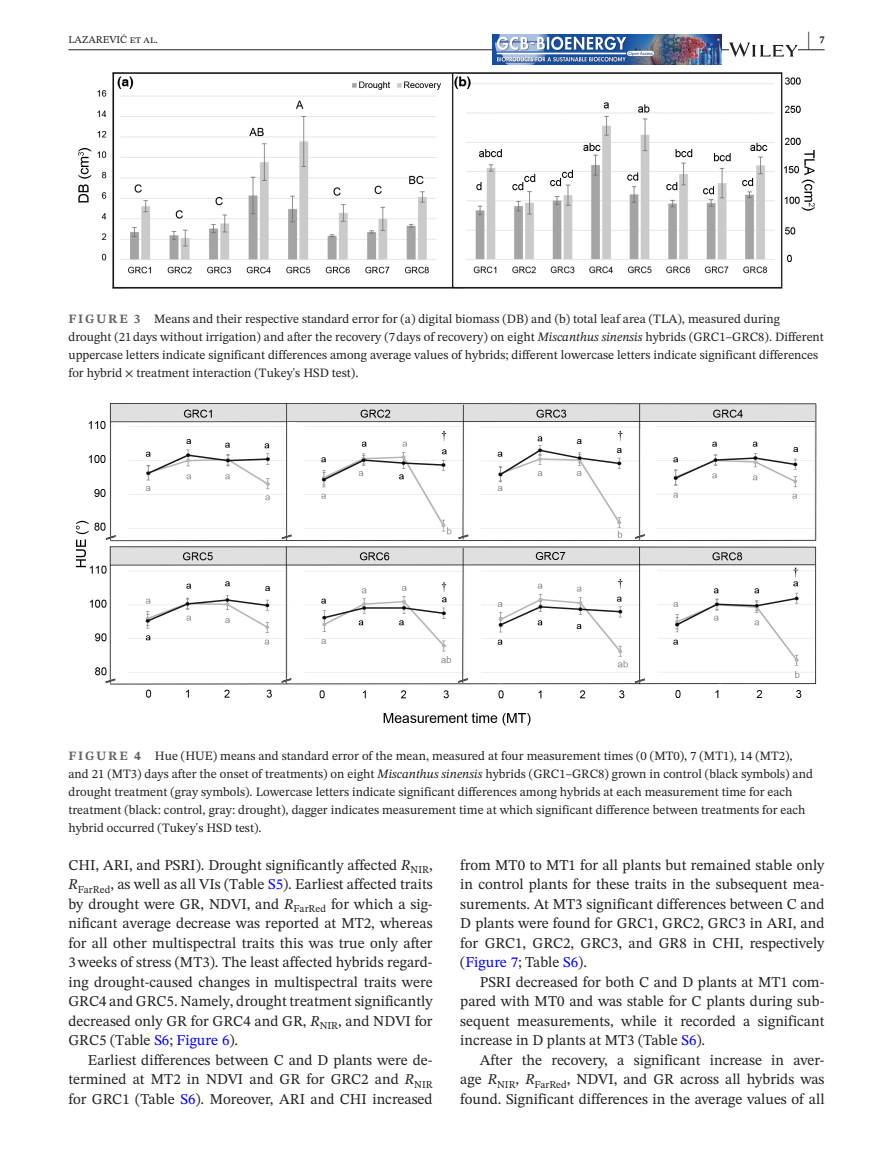
<style>
.page{position:relative;width:893px;height:1174px;background:#fff}
.page>*{position:absolute;margin:0;border:0;box-sizing:border-box;transform-origin:0 0}
.t1{font:700 21px "STIX Two Text";color:#231f20;scale:.42 1}
.t2{font:15px/19.5px "STIX Two Text";color:#231f20;text-align:justify}
.t3{font:12.75px/18px "STIX Two Text";color:#231f20}
.t4{font:10.5px "STIX Two Text";color:#231f20}
.t5{font:700 10.5px "STIX Two Text";color:#231f20}
.s1{font-weight:700;color:#636366}
.s2{font-style:italic}
.s3{font-family:"STIX"}
.s4{color:#00f}
</style>
<div class="page">
<hr style="left:68px;top:49px;width:756px;height:1px;background:#231f20">
<img style="left:492px;top:35px;width:229px;height:30px">
<svg style="left:729px;top:43px;width:69px;height:14px"></svg>
<img style="left:78px;top:72px;width:737px;height:217px">
<img style="left:76px;top:403px;width:741px;height:323px">
<h1 class="t1" style="left:807px;top:24px;width:8px">|</h1>
<p class="t4" style="left:68px;top:32px;width:91px">LAZAREVIĆ et al.</p>
<p class="t5" style="left:819px;top:32px;width:7px">7</p>
<p class="t3" style="left:68px;top:309px;width:757px"><span class="s1">FIGURE 3</span> Means and their respective standard error for (a) digital biomass (DB) and (b) total leaf area (TLA), measured during drought (21days without irrigation) and after the recovery (7days of recovery) on eight <span class="s2">Miscanthus sinensis</span> hybrids (GRC1–GRC8). Different uppercase letters indicate significant differences among average values of hybrids; different lowercase letters indicate significant differences for hybrid <span class="s3">×</span> treatment interaction (Tukey's HSD test).</p>
<p class="t3" style="left:68px;top:746px;width:746px"><span class="s1">FIGURE 4</span> Hue (HUE) means and standard error of the mean, measured at four measurement times (0 (MT0), 7 (MT1), 14 (MT2), and 21 (MT3) days after the onset of treatments) on eight <span class="s2">Miscanthus sinensis</span> hybrids (GRC1–GRC8) grown in control (black symbols) and drought treatment (gray symbols). Lowercase letters indicate significant differences among hybrids at each measurement time for each treatment (black: control, gray: drought), dagger indicates measurement time at which significant difference between treatments for each hybrid occurred (Tukey's HSD test).</p>
<p class="t2" style="left:68px;top:855px;width:366px">CHI, ARI, and PSRI). Drought significantly affected <span class="s2">R</span><sub>NIR</sub>, <span class="s2">R</span><sub>FarRed</sub>, as well as all VIs (Table <span class="s4">S5</span>). Earliest affected traits by drought were GR, NDVI, and <span class="s2">R</span><sub>FarRed</sub> for which a sig&shy;nificant average decrease was reported at MT2, whereas for all other multispectral traits this was true only after 3weeks of stress (MT3). The least affected hybrids regard&shy;ing drought-caused changes in multispectral traits were GRC4 and GRC5. Namely, drought treatment significantly decreased only GR for GRC4 and GR, <span class="s2">R</span><sub>NIR</sub>, and NDVI for GRC5 (Table <span class="s4">S6</span>; <span class="s4">Figure 6</span>).</p>
<p class="t2" style="left:68px;top:1050px;width:366px;text-indent:20px">Earliest differences between C and D plants were de&shy;termined at MT2 in NDVI and GR for GRC2 and <span class="s2">R</span><sub>NIR </sub>for GRC1 (Table <span class="s4">S6</span>). Moreover, ARI and CHI increased</p>
<p class="t2" style="left:460px;top:855px;width:366px">from MT0 to MT1 for all plants but remained stable only in control plants for these traits in the subsequent mea&shy;surements. At MT3 significant differences between C and D plants were found for GRC1, GRC2, GRC3 in ARI, and for GRC1, GRC2, GRC3, and GR8 in CHI, respectively (<span class="s4">Figure 7</span>; Table <span class="s4">S6</span>).</p>
<p class="t2" style="left:460px;top:972px;width:366px;text-indent:20px">PSRI decreased for both C and D plants at MT1 com&shy;pared with MT0 and was stable for C plants during sub&shy;sequent measurements, while it recorded a significant increase in D plants at MT3 (Table <span class="s4">S6</span>).</p>
<p class="t2" style="left:460px;top:1050px;width:366px;text-indent:20px">After the recovery, a significant increase in aver&shy;age <span class="s2">R</span><sub>NIR</sub>, <span class="s2">R</span><sub>FarRed</sub>, NDVI, and GR across all hybrids was found. Significant differences in the average values of all</p>
</div>
